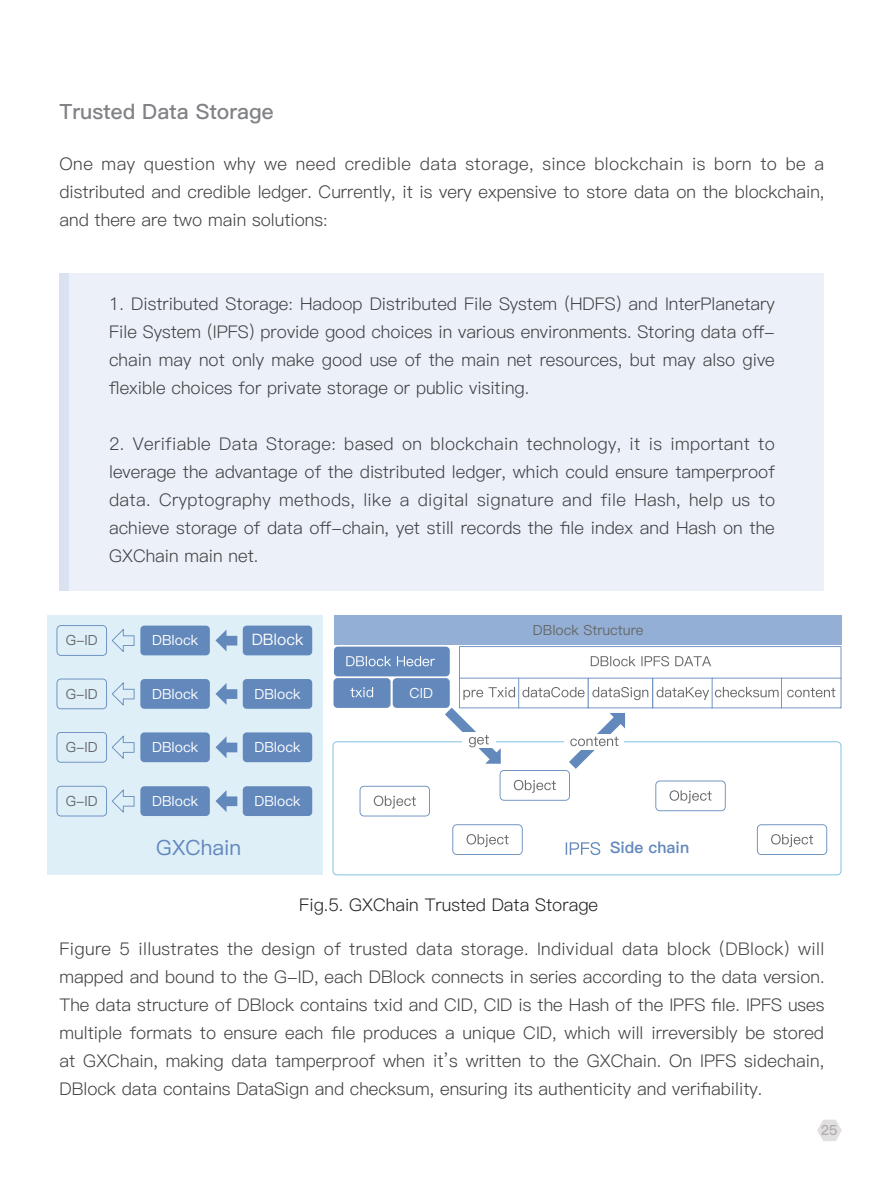
<style>
.page{position:relative;width:893px;height:1191px;background:#fff}
.page>*{position:absolute;margin:0;border:0;box-sizing:border-box;transform-origin:0 0}
.t1{font:21px "Ping Fang SC Bold";color:#808285}
.t2{font:21px "Ping Fang SC Medium";color:#6288bc}
.t3{font:17.5px/28px "Ping Fang SC Regular";color:#3f3f41;text-align:justify}
.t4{font:17.5px "Ping Fang SC Regular";color:#231f20}
.t5{font:15.75px "Ping Fang SC Heavy";color:#6288bc}
.t6{font:15.75px "Ping Fang SC Medium";color:#fff}
.t7{font:14px "Ping Fang SC Medium";color:#fff}
.t8{font:14px "Ping Fang SC Medium";color:#67696b}
.t9{font:14px "Ping Fang SC Bold";color:#b1adac}
</style>
<div class="page">
<div style="left:60px;top:273px;width:763px;height:317px;background:#ecf1f9"></div>
<div style="left:60px;top:273px;width:9px;height:317px;background:#dae2f2"></div>
<svg style="left:817px;top:1119px;width:25px;height:22px"></svg>
<div style="left:47px;top:615px;width:275px;height:260px;background:#deeff8"></div>
<div style="left:140px;top:625px;width:70px;height:30px;background:#6288bc;border-radius:4px"></div>
<svg style="left:57px;top:625px;width:78px;height:31px"></svg>
<svg style="left:57px;top:678px;width:78px;height:31px"></svg>
<svg style="left:57px;top:732px;width:78px;height:30px"></svg>
<svg style="left:57px;top:786px;width:78px;height:30px"></svg>
<div style="left:140px;top:732px;width:70px;height:30px;background:#6288bc;border-radius:4px"></div>
<div style="left:140px;top:786px;width:70px;height:30px;background:#6288bc;border-radius:4px"></div>
<div style="left:140px;top:679px;width:70px;height:30px;background:#6288bc;border-radius:4px"></div>
<svg style="left:215px;top:629px;width:22px;height:22px"></svg>
<div style="left:243px;top:625px;width:69px;height:30px;background:#6288bc;border-radius:4px"></div>
<svg style="left:215px;top:683px;width:22px;height:22px"></svg>
<svg style="left:215px;top:736px;width:22px;height:22px"></svg>
<svg style="left:215px;top:790px;width:22px;height:22px"></svg>
<div style="left:243px;top:732px;width:69px;height:30px;background:#6288bc;border-radius:4px"></div>
<div style="left:243px;top:786px;width:69px;height:30px;background:#6288bc;border-radius:4px"></div>
<div style="left:243px;top:679px;width:69px;height:30px;background:#6288bc;border-radius:4px"></div>
<div style="left:334px;top:646px;width:116px;height:30px;background:#6288bc;border-radius:4px"></div>
<svg style="left:346px;top:656px;width:89px;height:10px"></svg>
<div style="left:333px;top:678px;width:58px;height:30px;background:#6288bc;border-radius:4px"></div>
<svg style="left:350px;top:687px;width:23px;height:10px"></svg>
<div style="left:393px;top:678px;width:57px;height:30px;background:#6288bc;border-radius:4px"></div>
<div style="left:335px;top:615px;width:507px;height:29px;background:#94afd5"></div>
<svg style="left:333px;top:741px;width:508px;height:134px"></svg>
<svg style="left:360px;top:786px;width:70px;height:30px"></svg>
<svg style="left:452px;top:824px;width:71px;height:31px"></svg>
<svg style="left:757px;top:824px;width:70px;height:31px"></svg>
<svg style="left:566px;top:842px;width:34px;height:13px"></svg>
<svg style="left:445px;top:646px;width:396px;height:165px"></svg>
<p class="t1" style="left:60px;top:99px;width:216px">Trusted Data Storage</p>
<p class="t3" style="left:60px;top:150px;width:766px">One may question why we need credible data storage, since blockchain is born to be a distributed and credible ledger. Currently, it is very expensive to store data on the blockchain, and there are two main solutions:</p>
<p class="t3" style="left:109px;top:290px;width:667px">1. Distributed Storage: Hadoop Distributed File System (HDFS) and InterPlanetary File System (IPFS) provide good choices in various environments. Storing data off&shy;chain may not only make good use of the main net resources, but may also give flexible choices for private storage or public visiting.</p>
<p class="t3" style="left:109px;top:430px;width:668px">2. Verifiable Data Storage: based on blockchain technology, it is important to leverage the advantage of the distributed ledger, which could ensure tamperproof data. Cryptography methods, like a digital signature and file Hash, help us to achieve storage of data off-chain, yet still records the file index and Hash on the GXChain main net.</p>
<p class="t8" style="left:66px;top:632px;width:34px">G-ID</p>
<p class="t7" style="left:152px;top:632px;width:47px">DBlock</p>
<p class="t6" style="left:252px;top:630px;width:53px">DBlock</p>
<p class="t8" style="left:533px;top:622px;width:112px">DBlock Structure</p>
<p class="t8" style="left:66px;top:685px;width:34px">G-ID</p>
<p class="t7" style="left:152px;top:685px;width:47px">DBlock</p>
<p class="t7" style="left:255px;top:685px;width:47px">DBlock</p>
<p class="t7" style="left:410px;top:684px;width:25px">CID</p>
<p class="t8" style="left:66px;top:738px;width:34px">G-ID</p>
<p class="t7" style="left:152px;top:738px;width:47px">DBlock</p>
<p class="t7" style="left:255px;top:738px;width:47px">DBlock</p>
<p class="t8" style="left:66px;top:792px;width:34px">G-ID</p>
<p class="t7" style="left:152px;top:792px;width:47px">DBlock</p>
<p class="t7" style="left:255px;top:792px;width:47px">DBlock</p>
<p class="t2" style="left:156px;top:835px;width:86px">GXChain</p>
<p class="t5" style="left:610px;top:838px;width:81px">Side chain</p>
<p class="t4" style="left:299px;top:894px;width:300px">Fig.5. GXChain Trusted Data Storage</p>
<p class="t3" style="left:60px;top:934px;width:766px">Figure 5 illustrates the design of trusted data storage. Individual data block (DBlock) will mapped and bound to the G-ID, each DBlock connects in series according to the data version.<br>The data structure of DBlock contains txid and CID, CID is the Hash of the IPFS file. IPFS uses multiple formats to ensure each file produces a unique CID, which will irreversibly be stored at GXChain, making data tamperproof when it’s written to the GXChain. On IPFS sidechain, DBlock data contains DataSign and checksum, ensuring its authenticity and verifiability.</p>
<p class="t9" style="left:821px;top:1121px;width:18px">25</p>
</div>
